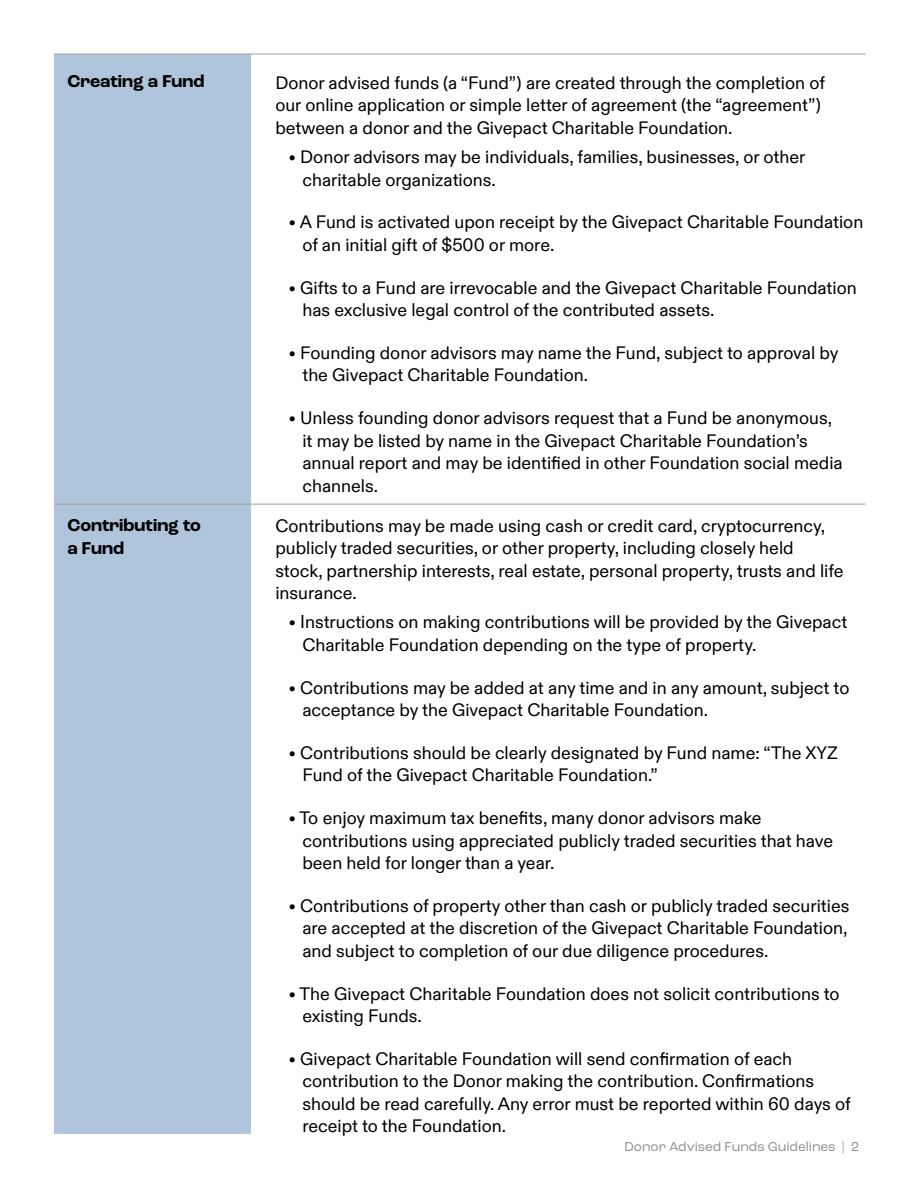
<style>
.page{position:relative;width:918px;height:1188px;background:#fff}
.page>*{position:absolute;margin:0;border:0;box-sizing:border-box;transform-origin:0 0}
.t1{font:18px/22.5px "ABC Diatype Variable";color:#000}
.t2{font:700 18px/22.5px "Roc Grotesk";color:#000}
.t3{font:13.5px "Roc Grotesk";color:#8b8e90}
</style>
<div class="page">
<div style="left:54px;top:54px;width:197px;height:1080px;background:#afc5db"></div>
<hr style="left:54px;top:54px;width:812px;height:1px;background:#9fa1a4">
<hr style="left:54px;top:504px;width:812px;height:1px;background:#9fa1a4">
<p class="t2" style="left:68px;top:70px;width:139px">Creating a Fund</p>
<p class="t2" style="left:68px;top:515px;width:135px">Contributing to a Fund</p>
<p class="t1" style="left:275px;top:70px;width:551px">Donor advised funds (a “Fund”) are created through the completion of our online application or simple letter of agreement (the “agreement”) between a donor and the Givepact Charitable Foundation.</p>
<p class="t1" style="left:302px;top:144px;width:505px;text-indent:-14px">• Donor advisors may be individuals, families, businesses, or other charitable organizations.</p>
<p class="t1" style="left:302px;top:210px;width:562px;text-indent:-14px">• A Fund is activated upon receipt by the Givepact Charitable Foundation of an initial gift of $500 or more.</p>
<p class="t1" style="left:302px;top:275px;width:556px;text-indent:-14px">• Gifts to a Fund are irrevocable and the Givepact Charitable Foundation has exclusive legal control of the contributed assets.</p>
<p class="t1" style="left:302px;top:340px;width:538px;text-indent:-14px">• Founding donor advisors may name the Fund, subject to approval by the Givepact Charitable Foundation.</p>
<p class="t1" style="left:302px;top:405px;width:542px;text-indent:-14px">• Unless founding donor advisors request that a Fund be anonymous, it may be listed by name in the Givepact Charitable Foundation’s annual report and may be identified in other Foundation social media channels.</p>
<p class="t1" style="left:275px;top:513px;width:570px">Contributions may be made using cash or credit card, cryptocurrency, publicly traded securities, or other property, including closely held stock, partnership interests, real estate, personal property, trusts and life insurance.</p>
<p class="t1" style="left:302px;top:610px;width:546px;text-indent:-14px">• Instructions on making contributions will be provided by the Givepact<br>Charitable Foundation depending on the type of property.</p>
<p class="t1" style="left:302px;top:675px;width:549px;text-indent:-14px">• Contributions may be added at any time and in any amount, subject to acceptance by the Givepact Charitable Foundation.</p>
<p class="t1" style="left:302px;top:740px;width:537px;text-indent:-14px">• Contributions should be clearly designated by Fund name: “The XYZ<br>Fund of the Givepact Charitable Foundation.”</p>
<p class="t1" style="left:302px;top:805px;width:532px;text-indent:-14px">• To enjoy maximum tax benefits, many donor advisors make contributions using appreciated publicly traded securities that have been held for longer than a year.</p>
<p class="t1" style="left:302px;top:893px;width:549px;text-align:justify;text-indent:-14px">• Contributions of property other than cash or publicly traded securities are accepted at the discretion of the Givepact Charitable Foundation, and subject to completion of our due diligence procedures.</p>
<p class="t1" style="left:302px;top:981px;width:539px;text-indent:-14px">• The Givepact Charitable Foundation does not solicit contributions to existing Funds.</p>
<p class="t1" style="left:302px;top:1046px;width:550px;text-indent:-14px">• Givepact Charitable Foundation will send confirmation of each contribution to the Donor making the contribution. Confirmations should be read carefully. Any error must be reported within 60 days of receipt to the Foundation.</p>
<p class="t3" style="left:624px;top:1139px;width:236px">Donor Advised Funds Guidelines | 2</p>
</div>
